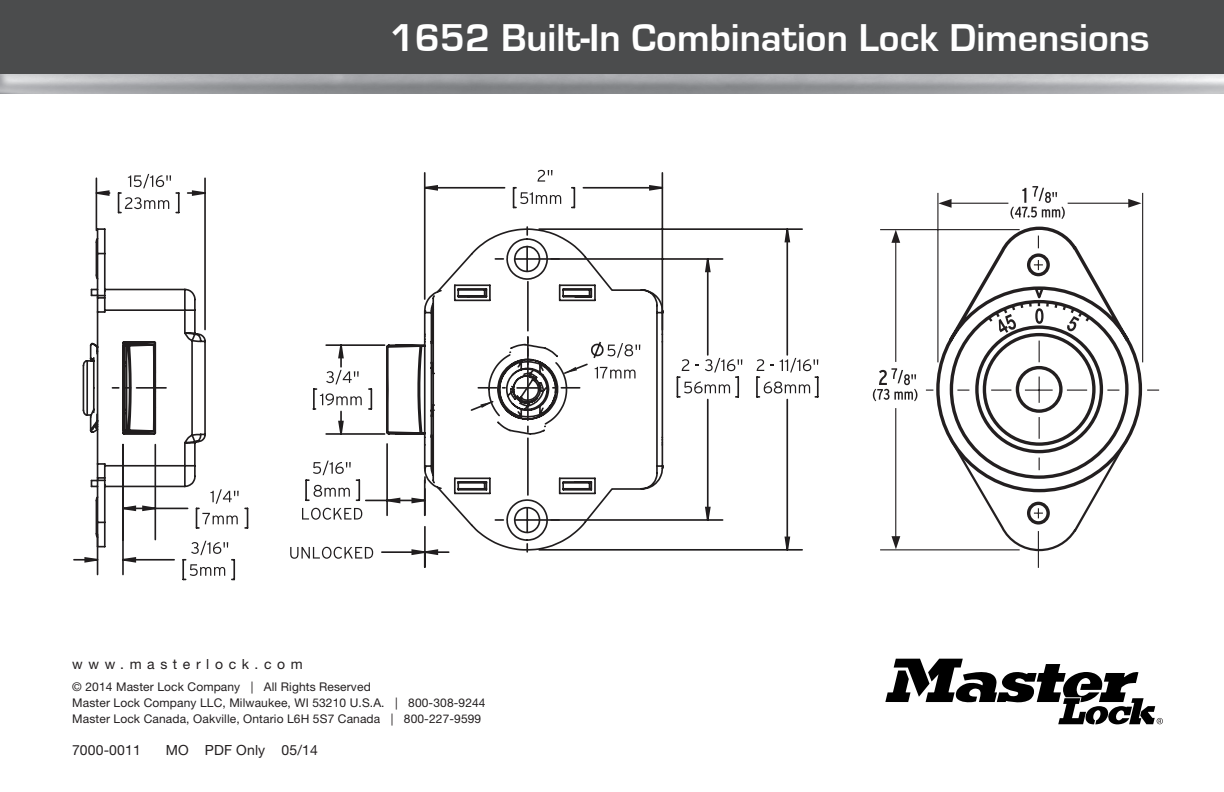
<style>
.page{position:relative;width:1224px;height:792px;background:#fff}
.page>*{position:absolute;margin:0;border:0;box-sizing:border-box;transform-origin:0 0}
.t1{font:700 40px "Eurostile";color:#fff}
.t2{font:14px "Helvetica Neue LT";letter-spacing:.01em;color:#231f20}
.t3{font:14px "Helvetica Neue LT";letter-spacing:.4em;color:#231f20}
.t4{font:12px/16px "Helvetica Neue LT";letter-spacing:.01em;color:#231f20}
</style>
<div class="page">
<div style="left:0;top:0;width:1224px;height:81px;background:#4b4c4d"></div>
<img style="left:0;top:74px;width:1224px;height:20px">
<svg style="left:885px;top:659px;width:278px;height:65px"></svg>
<svg style="left:290px;top:547px;width:83px;height:12px"></svg>
<hr style="left:382px;top:551px;width:43px;height:2px;background:#201d1e">
<hr style="left:425px;top:551px;width:24px;height:2px;background:#201d1e">
<svg style="left:313px;top:371px;width:26px;height:39px"></svg>
<hr style="left:326px;top:344px;width:59px;height:2px;background:#201d1e">
<hr style="left:326px;top:433px;width:59px;height:2px;background:#201d1e">
<hr style="left:817px;top:377px;width:2px;height:20px;background:#201d1e">
<svg style="left:789px;top:358px;width:29px;height:40px"></svg>
<hr style="left:539px;top:549px;width:263px;height:2px;background:#201d1e">
<hr style="left:539px;top:228px;width:263px;height:2px;background:#201d1e">
<svg style="left:537px;top:170px;width:16px;height:12px"></svg>
<hr style="left:662px;top:173px;width:1px;height:157px;background:#201d1e">
<hr style="left:424px;top:173px;width:2px;height:126px;background:#201d1e">
<svg style="left:412px;top:553px;width:25px;height:14px"></svg>
<svg style="left:339px;top:186px;width:450px;height:364px"></svg>
<svg style="left:302px;top:461px;width:83px;height:59px"></svg>
<svg style="left:385px;top:227px;width:280px;height:324px"></svg>
<svg style="left:469px;top:282px;width:171px;height:213px"></svg>
<svg style="left:618px;top:247px;width:2px;height:23px"></svg>
<svg style="left:95px;top:173px;width:141px;height:408px"></svg>
<svg style="left:95px;top:186px;width:141px;height:41px"></svg>
<svg style="left:73px;top:227px;width:176px;height:343px"></svg>
<svg style="left:938px;top:199px;width:14px;height:9px"></svg>
<svg style="left:1128px;top:199px;width:13px;height:9px"></svg>
<hr style="left:949px;top:203px;width:59px;height:1px;background:#231f20">
<hr style="left:1068px;top:203px;width:61px;height:1px;background:#231f20">
<svg style="left:892px;top:536px;width:8px;height:13px"></svg>
<svg style="left:891px;top:230px;width:9px;height:13px"></svg>
<hr style="left:895px;top:408px;width:1px;height:130px;background:#231f20">
<hr style="left:895px;top:242px;width:1px;height:120px;background:#231f20">
<svg style="left:935px;top:225px;width:209px;height:211px"></svg>
<hr style="left:937px;top:193px;width:1px;height:169px;background:#231f20">
<hr style="left:1142px;top:193px;width:1px;height:169px;background:#231f20">
<hr style="left:880px;top:229px;width:140px;height:1px;background:#231f20">
<svg style="left:1147px;top:390px;width:12px;height:1px"></svg>
<hr style="left:880px;top:549px;width:140px;height:1px;background:#231f20">
<hr style="left:1038px;top:531px;width:1px;height:37px;background:#231f20">
<svg style="left:947px;top:236px;width:184px;height:316px"></svg>
<svg style="left:873px;top:368px;width:44px;height:33px"></svg>
<svg style="left:1011px;top:186px;width:54px;height:33px"></svg>
<h1 class="t1" style="left:390px;top:16px;width:762px">1652 Built-In Combination Lock Dimensions</h1>
<p class="t3" style="left:72px;top:656px;width:232px">www.masterlock.com</p>
<p class="t4" style="left:72px;top:679px;width:415px">© 2014 Master Lock Company | All Rights Reserved<br>Master Lock Company LLC, Milwaukee, WI 53210 U.S.A. | 800-308-9244<br>Master Lock Canada, Oakville, Ontario L6H 5S7 Canada | 800-227-9599</p>
<p class="t2" style="left:72px;top:742px;width:70px">7000-0011</p>
<p class="t2" style="left:166px;top:742px;width:154px">MO PDF Only 05/14</p>
</div>
